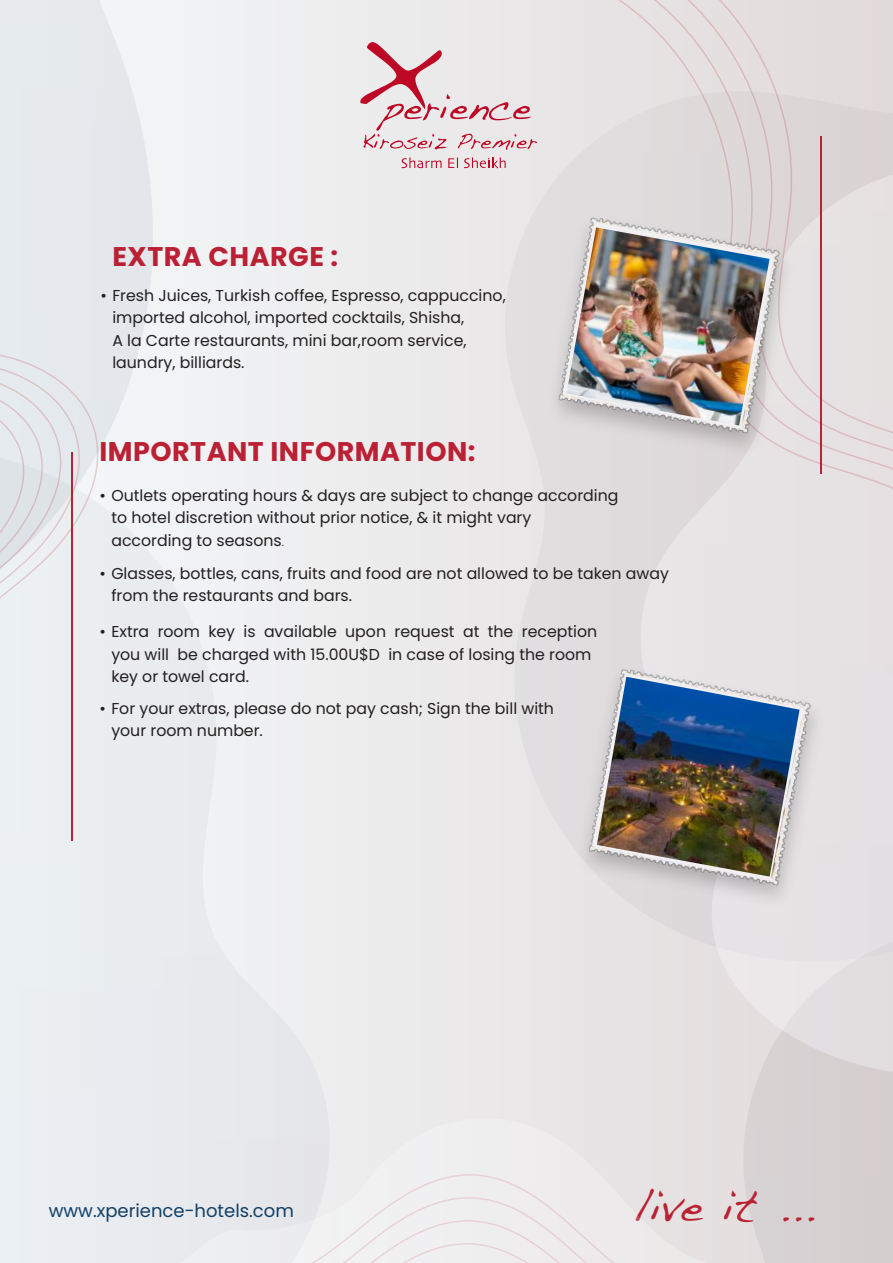
<style>
.page{position:relative;width:893px;height:1263px;background:#ebecee}
.page>*{position:absolute;margin:0;border:0;box-sizing:border-box;transform-origin:0 0}
.t1{font:46.35px "Handwriting Dakota";color:#b92233}
.t2{font:700 27px "Poppins";letter-spacing:.02em;color:#bb2135}
.t3{font:18px "Poppins";color:#124066}
.t4{font:15.75px/22.5px "Poppins";color:#231f20}
.s1{font-weight:200}
</style>
<div class="page">
<svg style="left:527px;top:126px;width:114px;height:835px"></svg>
<div style="left:743px;top:1073px;width:150px;height:190px;background:#d6cfd0"></div>
<svg style="left:641px;top:579px;width:252px;height:494px"></svg>
<svg style="left:72px;top:391px;width:19px;height:413px"></svg>
<svg style="left:0;top:354px;width:72px;height:244px"></svg>
<div style="left:616px;top:0;width:277px;height:579px;background:#e7e3e4"></div>
<div style="left:636px;top:0;width:257px;height:567px;background:#e6e2e3"></div>
<div style="left:655px;top:0;width:238px;height:556px;background:#e6e2e2"></div>
<svg style="left:675px;top:0;width:218px;height:544px"></svg>
<svg style="left:825px;top:1174px;width:54px;height:23px"></svg>
<div style="left:825px;top:1197px;width:54px;height:66px;background:#d5cfd0"></div>
<hr style="left:71px;top:452px;width:1px;height:388px;background:#b92233">
<hr style="left:821px;top:136px;width:1px;height:338px;background:#b92233">
<svg style="left:312px;top:1118px;width:513px;height:145px"></svg>
<div style="left:515px;top:601px;width:378px;height:356px;background:#e5e1e3"></div>
<svg style="left:592px;top:674px;width:211px;height:206px"></svg>
<img style="left:597px;top:677px;width:203px;height:199px">
<img style="left:402px;top:151px;width:480px;height:353px">
<svg style="left:563px;top:222px;width:211px;height:206px"></svg>
<img style="left:566px;top:227px;width:204px;height:198px">
<svg style="left:448px;top:157px;width:10px;height:11px"></svg>
<svg style="left:401px;top:157px;width:41px;height:11px"></svg>
<svg style="left:360px;top:42px;width:177px;height:108px"></svg>
<svg style="left:464px;top:157px;width:42px;height:11px"></svg>
<h2 class="t2" style="left:112px;top:241px;width:227px">EXTRA CHARGE :</h2>
<p class="t4" style="left:112px;top:284px;width:395px;text-indent:-12px">• Fresh Juices, Turkish coffee, Espresso, cappuccino, imported alcohol, imported cocktails, Shisha,<br>A la Carte restaurants, mini bar,room service, laundry, billiards.</p>
<h2 class="t2" style="left:99px;top:435px;width:378px">IMPORTANT INFORMATION:</h2>
<p class="t4" style="left:111px;top:484px;width:509px;text-indent:-12px">• Outlets operating hours &amp; days are subject to change according to hotel discretion without prior notice, &amp; it might vary<br>according to seasons<span class="s1">.</span></p>
<p class="t4" style="left:111px;top:562px;width:559px;text-indent:-12px">• Glasses, bottles, cans, fruits and food are not allowed to be taken away from the restaurants and bars.</p>
<p class="t4" style="left:111px;top:621px;width:487px;text-indent:-12px">• Extra room key is available upon request at the reception you will be charged with 15.00U$D in case of losing the room key or towel card.</p>
<p class="t4" style="left:111px;top:697px;width:444px;text-indent:-12px">• For your extras, please do not pay cash; Sign the bill with your room number.</p>
<p class="t3" style="left:49px;top:1200px;width:247px">www.xperience-hotels.com</p>
<h1 class="t1" style="left:635px;top:1178px;width:181px">live it ...</h1>
</div>
